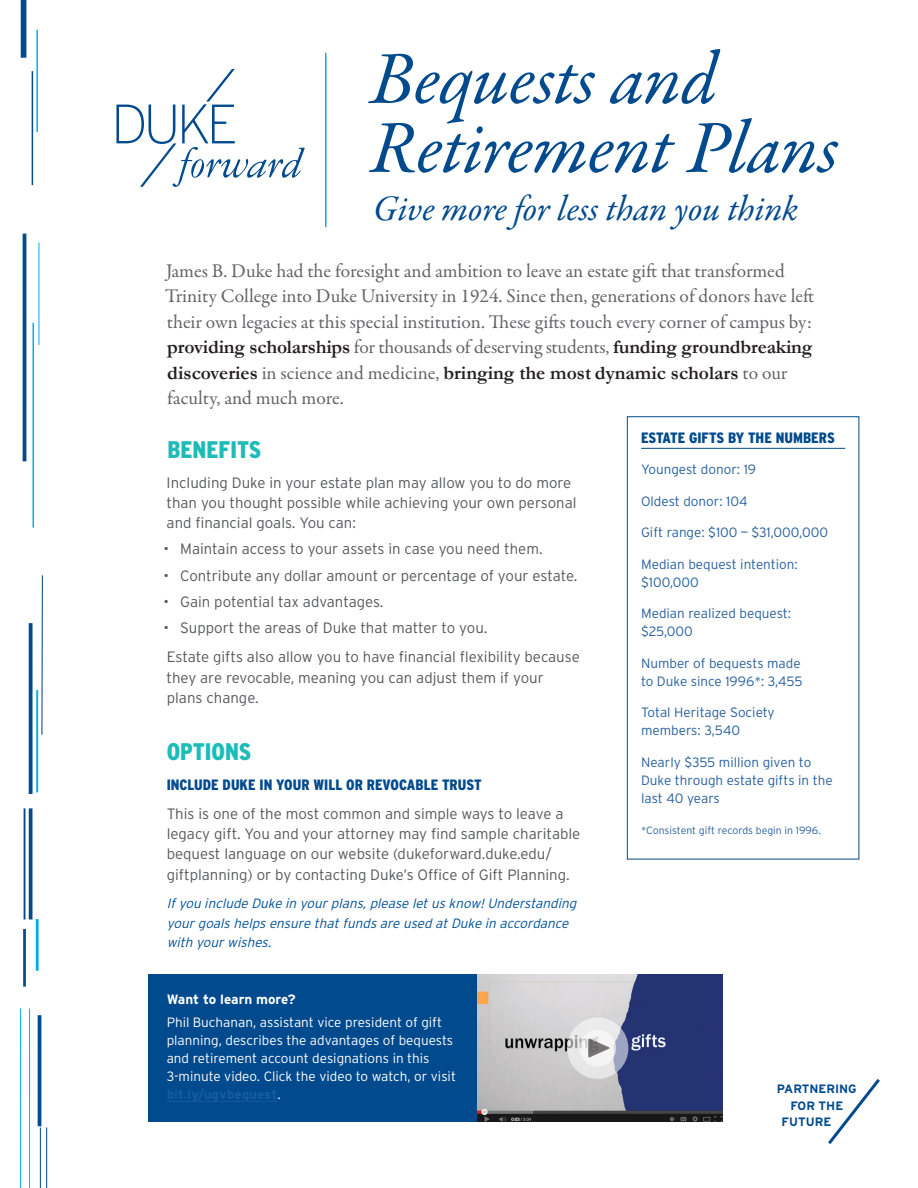
<style>
.page{position:relative;width:918px;height:1188px;background:#fff}
.page>*{position:absolute;margin:0;border:0;box-sizing:border-box;transform-origin:0 0}
.t1{font:italic 75px/69px "Garamond Premr Pro";letter-spacing:-.01em;color:#004a8d}
.t2{font:italic 36px "Garamond Premr Pro";letter-spacing:-.005em;color:#004a8d}
.t3{font:900 condensed 24px "Interstate";color:#1dbcb8}
.t4{font:19.5px/25.5px "Garamond Premr Pro";color:#636366}
.t5{font:700 19.5px/25.5px "Garamond";color:#231f20}
.t6{font:300 15px/20.2px "Interstate";color:#57585a}
.t7{font:900 condensed 15px "Interstate";color:#004a8d}
.t8{font:300 13.5px/18px "Interstate";color:#27609d}
.t9{font:300 13.5px/18px "Interstate";color:#fff}
.t10{font:italic 300 13.5px/19.5px "Interstate";color:#01529a}
.t11{font:700 13.5px "Interstate";color:#fff}
.t12{font:700 12.15px "Interstate";color:#004a8d}
.t13{font:300 10.5px "Interstate";color:#27609d}
.s1{font-family:"Garamond Premr Pro";font-weight:400;color:#636366}
.s2{font-weight:700;color:#175d9e}
</style>
<div class="page">
<hr style="left:325px;top:53px;width:1px;height:174px;background:#00aeef">
<hr style="left:36px;top:30px;width:2px;height:102px;background:#00aeef">
<hr style="left:33px;top:323px;width:1px;height:102px;background:#00aeef">
<hr style="left:32px;top:425px;width:2px;height:103px;background:#00aeef">
<hr style="left:36px;top:690px;width:2px;height:102px;background:#00aeef">
<hr style="left:36px;top:919px;width:3px;height:52px;background:#00aeef">
<hr style="left:29px;top:1009px;width:1px;height:179px;background:#00aeef">
<div style="left:21px;top:0;width:5px;height:58px;background:#004a8d"></div>
<hr style="left:23px;top:234px;width:3px;height:113px;background:#004a8d">
<hr style="left:23px;top:347px;width:3px;height:114px;background:#004a8d">
<hr style="left:40px;top:1127px;width:1px;height:61px;background:#004a8d">
<hr style="left:46px;top:1127px;width:1px;height:61px;background:#004a8d">
<svg style="left:29px;top:623px;width:4px;height:171px"></svg>
<hr style="left:24px;top:808px;width:1px;height:111px;background:#004a8d">
<hr style="left:29px;top:808px;width:3px;height:111px;background:#004a8d">
<hr style="left:23px;top:929px;width:3px;height:58px;background:#004a8d">
<hr style="left:32px;top:71px;width:1px;height:114px;background:#004a8d">
<svg style="left:41px;top:575px;width:2px;height:160px"></svg>
<hr style="left:20px;top:1009px;width:1px;height:179px;background:#00aeef">
<hr style="left:38px;top:1015px;width:3px;height:111px;background:#004a8d">
<hr style="left:39px;top:243px;width:1px;height:102px;background:#00aeef">
<svg style="left:828px;top:1079px;width:52px;height:65px"></svg>
<svg style="left:117px;top:69px;width:188px;height:118px"></svg>
<hr style="left:641px;top:448px;width:204px;height:1px;background:#004a8d">
<div style="left:627px;top:417px;width:232px;height:442px;border:1px solid #004a8d"></div>
<div style="left:149px;top:974px;width:574px;height:148px;background:#004a8d"></div>
<hr style="left:167px;top:1101px;width:110px;height:1px;background:#175d9e">
<img style="left:478px;top:974px;width:245px;height:148px">
<svg style="left:567px;top:1018px;width:61px;height:61px;background:#d5d6dd"></svg>
<svg style="left:579px;top:1030px;width:37px;height:37px"></svg>
<svg style="left:588px;top:1038px;width:23px;height:20px"></svg>
<h1 class="t1" style="left:370px;top:49px;width:470px">Bequests and<br>Retirement Plans</h1>
<h2 class="t2" style="left:373px;top:186px;width:427px">Give more for less than you think</h2>
<p class="t4" style="left:165px;top:258px;width:651px">James B. Duke had the foresight and ambition to leave an estate gift that transformed<br>Trinity College into Duke University in 1924. Since then, generations of donors have left their own legacies at this special institution. These gifts touch every corner of campus by:</p>
<h3 class="t5" style="left:167px;top:334px;width:647px">providing scholarships <span class="s1">for thousands of deserving students,</span> funding groundbreaking discoveries <span class="s1">in science and medicine,</span> bringing the most dynamic scholars <span class="s1">to our</span></h3>
<h3 class="t4" style="left:167px;top:386px;width:178px">faculty, and much more.</h3>
<h3 class="t3" style="left:167px;top:437px;width:95px">BENEFITS</h3>
<p class="t6" style="left:166px;top:472px;width:412px">Including Duke in your estate plan may allow you to do more than you thought possible while achieving your own personal and financial goals. You can:</p>
<p class="t6" style="left:163px;top:539px;width:381px">• Maintain access to your assets in case you need them.</p>
<p class="t6" style="left:163px;top:565px;width:415px">• Contribute any dollar amount or percentage of your estate.</p>
<p class="t6" style="left:163px;top:591px;width:222px">• Gain potential tax advantages.</p>
<p class="t6" style="left:163px;top:613px;width:418px;line-height:29.2px">• Support the areas of Duke that matter to you.<br>Estate gifts also allow you to have financial flexibility because</p>
<p class="t6" style="left:166px;top:667px;width:379px">they are revocable, meaning you can adjust them if your plans change.</p>
<h3 class="t3" style="left:167px;top:738px;width:86px">OPTIONS</h3>
<p class="t7" style="left:167px;top:776px;width:316px">INCLUDE DUKE IN YOUR WILL OR REVOCABLE TRUST</p>
<p class="t6" style="left:167px;top:803px;width:415px">This is one of the most common and simple ways to leave a legacy gift. You and your attorney may find sample charitable bequest language on our website (dukeforward.duke.edu/ giftplanning) or by contacting Duke’s Office of Gift Planning.</p>
<p class="t10" style="left:167px;top:894px;width:415px">Ifyou include Duke in yourplans,please letusknow!Understanding yourgoalshelpsensure thatfundsare used atDuke in accordance with yourwishes.</p>
<p class="t11" style="left:167px;top:992px;width:130px">Want to learn more?</p>
<p class="t9" style="left:167px;top:1014px;width:291px">Phil Buchanan, assistant vice president of gift planning, describes the advantages of bequests and retirement account designations in this 3-minute video. Click the video to watch, or visit <span class="s2">bit.ly/ugvbequest</span>.</p>
<p class="t7" style="left:641px;top:429px;width:195px">ESTATE GIFTS BY THE NUMBERS</p>
<p class="t8" style="left:641px;top:460px;width:117px">Youngest donor: 19</p>
<p class="t8" style="left:641px;top:492px;width:108px">Oldest donor: 104</p>
<p class="t8" style="left:641px;top:523px;width:189px">Gift range: $100 – $31,000,000</p>
<p class="t8" style="left:641px;top:555px;width:158px">Median bequest intention: $100,000</p>
<p class="t8" style="left:641px;top:604px;width:152px">Median realized bequest: $25,000</p>
<p class="t8" style="left:641px;top:654px;width:163px">Number of bequests made to Duke since 1996*: 3,455</p>
<p class="t8" style="left:641px;top:703px;width:135px">Total Heritage Society members: 3,540</p>
<p class="t8" style="left:641px;top:753px;width:193px">Nearly $355 million given to<br>Duke through estate gifts in the last 40 years</p>
<p class="t13" style="left:641px;top:824px;width:181px">*Consistent gift records begin in 1996.</p>
<p class="t12" style="left:777px;top:1082px;width:81px">PARTNERING</p>
<p class="t12" style="left:790px;top:1098px;width:54px">FOR THE</p>
<p class="t12" style="left:781px;top:1115px;width:51px">FUTURE</p>
</div>
